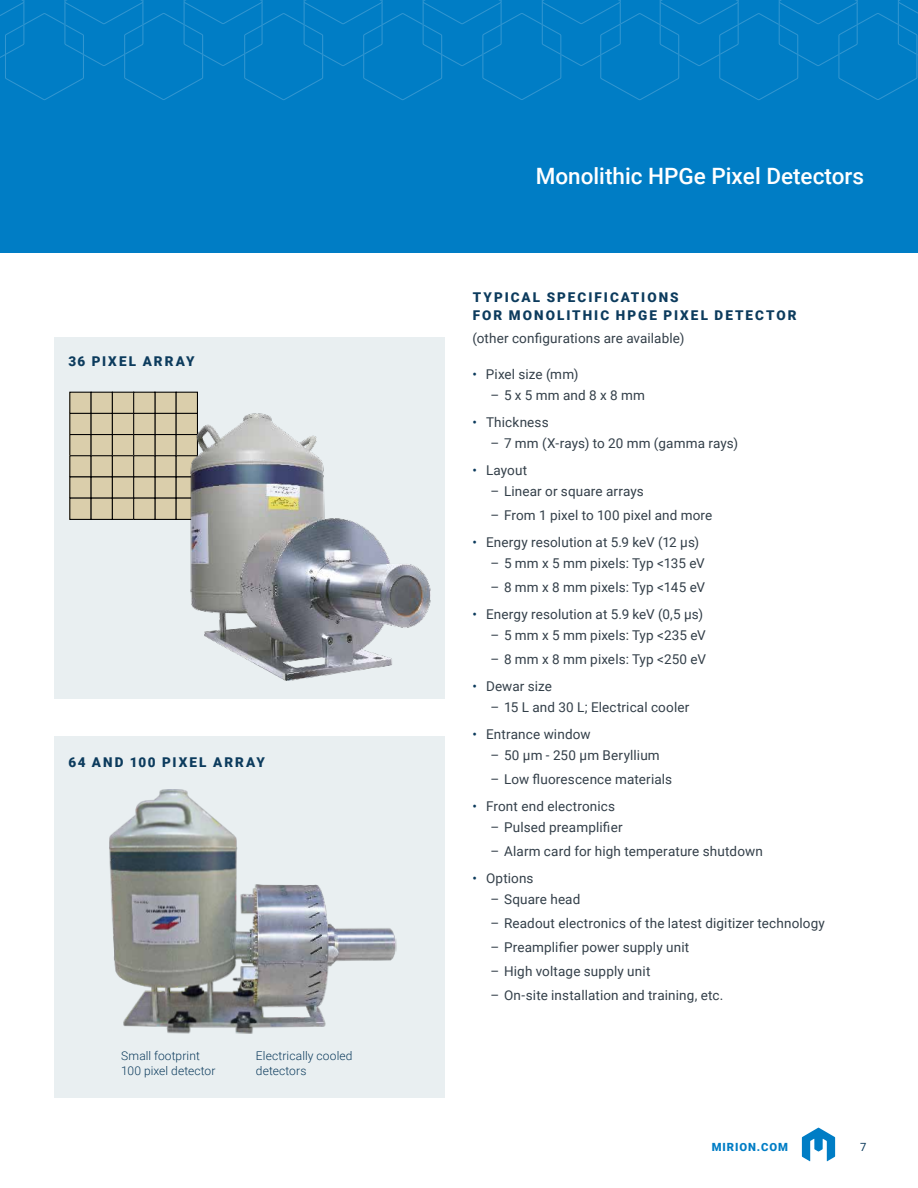
<style>
.page{position:relative;width:918px;height:1188px;background:#fff}
.page>*{position:absolute;margin:0;border:0;box-sizing:border-box;transform-origin:0 0}
.t1{font:500 22.5px "Roboto";color:#fff}
.t2{font:13.5px "Roboto";letter-spacing:.01em;color:#333f49}
.t3{font:900 13.5px/18px "Roboto";letter-spacing:.15em;color:#0c3b5d}
.t4{font:300 12px/15px "Roboto";letter-spacing:.01em;color:#0c3b5d}
.t5{font:900 11.25px "Roboto";letter-spacing:.085em;color:#007dc5}
.t6{font:11.25px "Roboto";color:#0c3b5d}
.s1{color:#0c3b5d}
</style>
<div class="page">
<svg style="left:802px;top:1128px;width:33px;height:33px"></svg>
<div style="left:54px;top:338px;width:391px;height:361px;background:#e9eff1"></div>
<div style="left:54px;top:736px;width:391px;height:362px;background:#e9eff1"></div>
<img style="left:109px;top:789px;width:288px;height:245px">
<div style="left:70px;top:392px;width:21px;height:21px;background:#daceab"></div>
<div style="left:70px;top:413px;width:21px;height:22px;background:#daceab"></div>
<div style="left:69px;top:413px;width:23px;height:22px;border:1px solid #000"></div>
<div style="left:70px;top:435px;width:21px;height:21px;background:#daceab"></div>
<div style="left:69px;top:434px;width:23px;height:22px;border:1px solid #000"></div>
<div style="left:70px;top:456px;width:21px;height:21px;background:#daceab"></div>
<div style="left:69px;top:455px;width:23px;height:23px;border:1px solid #000"></div>
<div style="left:70px;top:477px;width:21px;height:21px;background:#daceab"></div>
<div style="left:69px;top:476px;width:23px;height:23px;border:1px solid #000"></div>
<div style="left:70px;top:498px;width:21px;height:21px;background:#daceab"></div>
<div style="left:69px;top:498px;width:23px;height:22px;border:1px solid #000"></div>
<div style="left:155px;top:392px;width:21px;height:21px;background:#daceab"></div>
<div style="left:155px;top:413px;width:21px;height:22px;background:#daceab"></div>
<div style="left:154px;top:413px;width:23px;height:22px;border:1px solid #000"></div>
<div style="left:155px;top:435px;width:21px;height:21px;background:#daceab"></div>
<div style="left:154px;top:434px;width:23px;height:22px;border:1px solid #000"></div>
<div style="left:155px;top:456px;width:21px;height:21px;background:#daceab"></div>
<div style="left:154px;top:455px;width:23px;height:23px;border:1px solid #000"></div>
<div style="left:155px;top:477px;width:21px;height:21px;background:#daceab"></div>
<div style="left:154px;top:476px;width:23px;height:23px;border:1px solid #000"></div>
<div style="left:155px;top:498px;width:21px;height:21px;background:#daceab"></div>
<div style="left:154px;top:498px;width:23px;height:22px;border:1px solid #000"></div>
<div style="left:91px;top:392px;width:21px;height:21px;background:#daceab"></div>
<div style="left:91px;top:413px;width:21px;height:22px;background:#daceab"></div>
<div style="left:91px;top:413px;width:22px;height:22px;border:1px solid #000"></div>
<div style="left:91px;top:435px;width:21px;height:21px;background:#daceab"></div>
<div style="left:91px;top:434px;width:22px;height:22px;border:1px solid #000"></div>
<div style="left:91px;top:456px;width:21px;height:21px;background:#daceab"></div>
<div style="left:91px;top:455px;width:22px;height:23px;border:1px solid #000"></div>
<div style="left:91px;top:477px;width:21px;height:21px;background:#daceab"></div>
<div style="left:91px;top:476px;width:22px;height:23px;border:1px solid #000"></div>
<div style="left:91px;top:498px;width:21px;height:21px;background:#daceab"></div>
<div style="left:91px;top:498px;width:22px;height:22px;border:1px solid #000"></div>
<div style="left:176px;top:392px;width:21px;height:21px;background:#daceab"></div>
<div style="left:176px;top:392px;width:22px;height:22px;border:1px solid #000"></div>
<div style="left:176px;top:413px;width:21px;height:22px;background:#daceab"></div>
<div style="left:176px;top:413px;width:22px;height:22px;border:1px solid #000"></div>
<div style="left:176px;top:435px;width:21px;height:21px;background:#daceab"></div>
<div style="left:176px;top:434px;width:22px;height:22px;border:1px solid #000"></div>
<div style="left:176px;top:456px;width:21px;height:21px;background:#daceab"></div>
<div style="left:176px;top:455px;width:22px;height:23px;border:1px solid #000"></div>
<div style="left:176px;top:477px;width:21px;height:21px;background:#daceab"></div>
<div style="left:176px;top:476px;width:22px;height:23px;border:1px solid #000"></div>
<div style="left:176px;top:498px;width:21px;height:21px;background:#daceab"></div>
<div style="left:176px;top:498px;width:22px;height:22px;border:1px solid #000"></div>
<div style="left:112px;top:392px;width:22px;height:21px;background:#daceab"></div>
<div style="left:112px;top:392px;width:22px;height:22px;border:1px solid #000"></div>
<div style="left:112px;top:413px;width:22px;height:22px;background:#daceab"></div>
<div style="left:112px;top:413px;width:22px;height:22px;border:1px solid #000"></div>
<div style="left:112px;top:435px;width:22px;height:21px;background:#daceab"></div>
<div style="left:112px;top:434px;width:22px;height:22px;border:1px solid #000"></div>
<div style="left:112px;top:456px;width:22px;height:21px;background:#daceab"></div>
<div style="left:112px;top:455px;width:22px;height:23px;border:1px solid #000"></div>
<div style="left:112px;top:477px;width:22px;height:21px;background:#daceab"></div>
<div style="left:112px;top:476px;width:22px;height:23px;border:1px solid #000"></div>
<div style="left:112px;top:498px;width:22px;height:21px;background:#daceab"></div>
<div style="left:112px;top:498px;width:22px;height:22px;border:1px solid #000"></div>
<div style="left:134px;top:392px;width:21px;height:21px;background:#daceab"></div>
<div style="left:133px;top:392px;width:22px;height:22px;border:1px solid #000"></div>
<div style="left:134px;top:413px;width:21px;height:22px;background:#daceab"></div>
<div style="left:133px;top:413px;width:22px;height:22px;border:1px solid #000"></div>
<div style="left:134px;top:435px;width:21px;height:21px;background:#daceab"></div>
<div style="left:133px;top:434px;width:22px;height:22px;border:1px solid #000"></div>
<div style="left:134px;top:456px;width:21px;height:21px;background:#daceab"></div>
<div style="left:133px;top:455px;width:22px;height:23px;border:1px solid #000"></div>
<div style="left:134px;top:477px;width:21px;height:21px;background:#daceab"></div>
<div style="left:133px;top:476px;width:22px;height:23px;border:1px solid #000"></div>
<div style="left:134px;top:498px;width:21px;height:21px;background:#daceab"></div>
<div style="left:133px;top:498px;width:22px;height:22px;border:1px solid #000"></div>
<img style="left:191px;top:414px;width:240px;height:267px">
<div style="left:0;top:0;width:918px;height:252px;background:#007dc5"></div>
<svg style="left:0;top:0;width:918px;height:100px"></svg>
<p class="t3" style="left:68px;top:352px;width:128px">36 PIXEL ARRAY</p>
<p class="t3" style="left:68px;top:753px;width:198px">64 AND 100 PIXEL ARRAY</p>
<p class="t4" style="left:121px;top:1047px;width:96px">Small footprint<br>100 pixel detector</p>
<p class="t4" style="left:256px;top:1047px;width:98px">Electrically cooled detectors</p>
<h1 class="t1" style="left:536px;top:160px;width:330px">Monolithic HPGe Pixel Detectors</h1>
<p class="t3" style="left:473px;top:288px;width:325px">TYPICAL SPECIFICATIONS<br>FOR MONOLITHIC HPGE PIXEL DETECTOR</p>
<p class="t2" style="left:473px;top:328px;width:213px">(other configurations are available)</p>
<p class="t2" style="left:472px;top:364px;width:107px"><span class="s1">•</span> Pixel size (mm)</p>
<p class="t2" style="left:491px;top:385px;width:156px">– 5 x 5 mm and 8 x 8 mm</p>
<p class="t2" style="left:473px;top:412px;width:78px"><span class="s1">•</span> Thickness</p>
<p class="t2" style="left:491px;top:433px;width:249px">– 7 mm (X-rays) to 20 mm (gamma rays)</p>
<p class="t2" style="left:473px;top:460px;width:56px"><span class="s1">•</span> Layout</p>
<p class="t2" style="left:491px;top:481px;width:155px">– Linear or square arrays</p>
<p class="t2" style="left:491px;top:505px;width:223px">– From 1 pixel to 100 pixel and more</p>
<p class="t2" style="left:473px;top:532px;width:228px"><span class="s1">•</span> Energy resolution at 5.9 keV (12 µs)</p>
<p class="t2" style="left:491px;top:553px;width:216px">– 5 mm x 5 mm pixels: Typ &lt;135 eV</p>
<p class="t2" style="left:491px;top:577px;width:216px">– 8 mm x 8 mm pixels: Typ &lt;145 eV</p>
<p class="t2" style="left:473px;top:604px;width:232px"><span class="s1">•</span> Energy resolution at 5.9 keV (0,5 µs)</p>
<p class="t2" style="left:491px;top:625px;width:217px">– 5 mm x 5 mm pixels: Typ &lt;235 eV</p>
<p class="t2" style="left:491px;top:649px;width:217px">– 8 mm x 8 mm pixels: Typ &lt;250 eV</p>
<p class="t2" style="left:473px;top:676px;width:81px"><span class="s1">•</span> Dewar size</p>
<p class="t2" style="left:491px;top:697px;width:200px">– 15 L and 30 L; Electrical cooler</p>
<p class="t2" style="left:473px;top:724px;width:120px"><span class="s1">•</span> Entrance window</p>
<p class="t2" style="left:491px;top:745px;width:171px">– 50 µm - 250 µm Beryllium</p>
<p class="t2" style="left:491px;top:770px;width:183px">– Low fluorescence materials</p>
<p class="t2" style="left:473px;top:797px;width:144px"><span class="s1">•</span> Front end electronics</p>
<p class="t2" style="left:491px;top:818px;width:134px">– Pulsed preamplifier</p>
<p class="t2" style="left:491px;top:842px;width:274px">– Alarm card for high temperature shutdown</p>
<p class="t2" style="left:473px;top:869px;width:63px"><span class="s1">•</span> Options</p>
<p class="t2" style="left:491px;top:890px;width:91px">– Square head</p>
<p class="t2" style="left:491px;top:914px;width:336px">– Readout electronics of the latest digitizer technology</p>
<p class="t2" style="left:491px;top:938px;width:200px">– Preamplifier power supply unit</p>
<p class="t2" style="left:491px;top:962px;width:161px">– High voltage supply unit</p>
<p class="t2" style="left:491px;top:986px;width:234px">– On-site installation and training, etc.</p>
<p class="t5" style="left:712px;top:1139px;width:78px">MIRION.COM</p>
<p class="t6" style="left:860px;top:1139px;width:8px">7</p>
</div>
